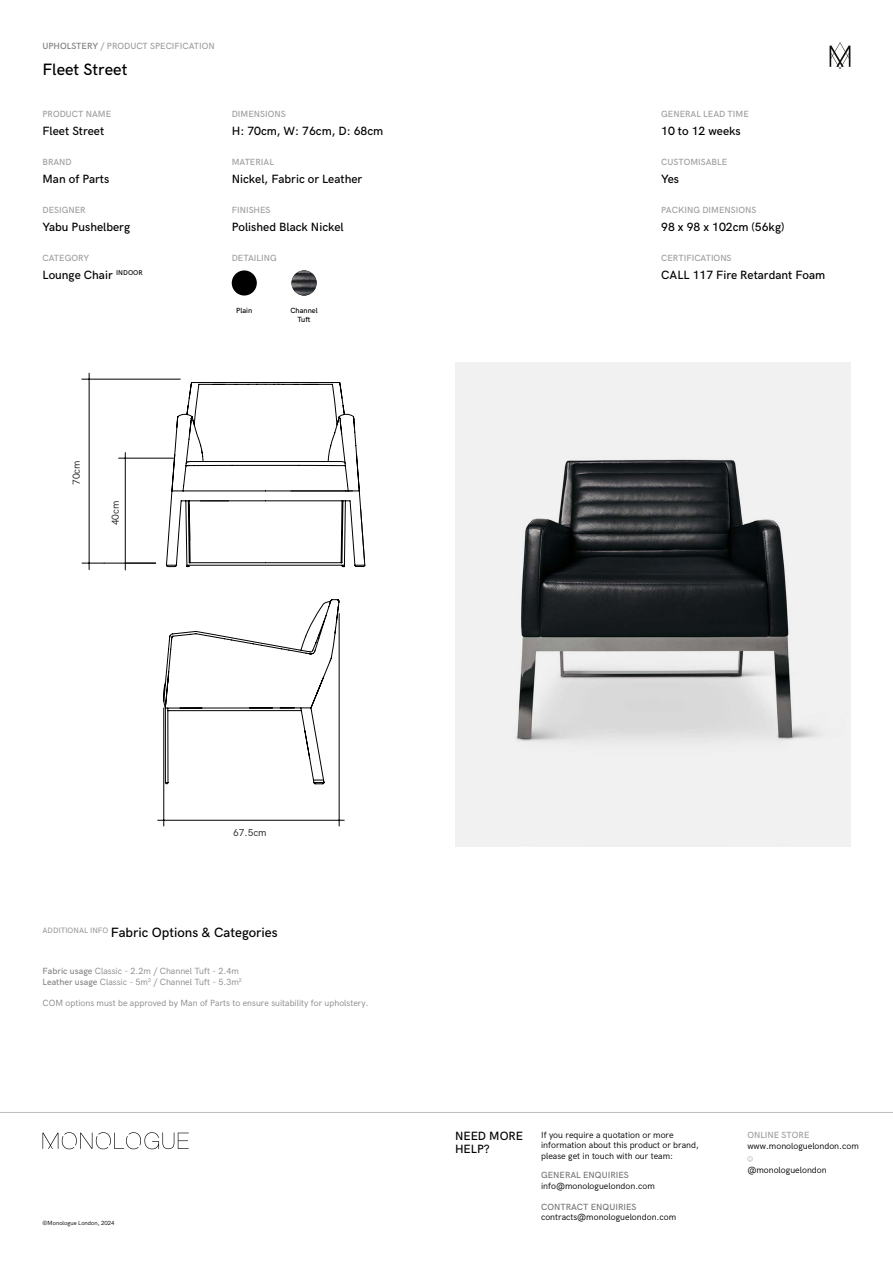
<style>
.page{position:relative;width:893px;height:1263px;background:#fff}
.page>*{position:absolute;margin:0;border:0;box-sizing:border-box;transform-origin:0 0}
.t1{font:500 16.5px "HK Grotesk";color:#000}
.t2{font:500 13.5px "HK Grotesk";color:#000}
.t3{font:500 12px/13.5px "HK Grotesk";color:#000}
.t4{font:10.2px "HK Grotesk";color:#241f21}
.t5{font:9px/10.5px "HK Grotesk";color:#000}
.t6{font:500 9px "HK Grotesk";color:#9d9d9c}
.t7{font:9px/10.5px "HK Grotesk";color:#878787}
.t8{font:500 9px "HK Grotesk";color:#757777}
.t9{font:500 7.5px/9px "HK Grotesk";color:#000;text-align:center}
.t10{font:6px "HK Grotesk";color:#000}
.s1{color:#7c7b7b}
.s2{font-weight:500}
</style>
<div class="page">
<svg style="left:747px;top:1156px;width:6px;height:5px"></svg>
<hr style="left:0;top:1112px;width:893px;height:1px;background:#bcbcbc">
<svg style="left:43px;top:1132px;width:146px;height:17px"></svg>
<svg style="left:830px;top:42px;width:20px;height:27px"></svg>
<img style="left:455px;top:363px;width:395px;height:483px">
<div style="left:232px;top:270px;width:25px;height:25px;background:#000;border-radius:50%"></div>
<img style="left:292px;top:270px;width:25px;height:25px;border-radius:12px">
<svg style="left:81px;top:372px;width:284px;height:416px"></svg>
<hr style="left:125px;top:453px;width:1px;height:117px;background:#000">
<hr style="left:119px;top:458px;width:56px;height:1px;background:#000">
<hr style="left:125px;top:563px;width:31px;height:1px;background:#000">
<hr style="left:158px;top:820px;width:186px;height:1px;background:#000">
<hr style="left:339px;top:613px;width:1px;height:213px;background:#000">
<hr style="left:163px;top:708px;width:1px;height:118px;background:#000">
<p class="t6" style="left:43px;top:39px;width:174px"><span class="s1">UPHOLSTERY</span> / PRODUCT SPECIFICATION</p>
<h1 class="t1" style="left:43px;top:57px;width:86px">Fleet Street</h1>
<p class="t6" style="left:43px;top:107px;width:70px">PRODUCT NAME</p>
<p class="t6" style="left:232px;top:107px;width:55px">DIMENSIONS</p>
<p class="t6" style="left:661px;top:107px;width:89px">GENERAL LEAD TIME</p>
<h3 class="t3" style="left:43px;top:123px;width:63px">Fleet Street</h3>
<h3 class="t3" style="left:232px;top:123px;width:153px">H: 70cm, W: 76cm, D: 68cm</h3>
<h3 class="t3" style="left:661px;top:123px;width:81px">10 to 12 weeks</h3>
<p class="t6" style="left:43px;top:155px;width:31px">BRAND</p>
<p class="t6" style="left:232px;top:155px;width:44px">MATERIAL</p>
<p class="t6" style="left:661px;top:155px;width:67px">CUSTOMISABLE</p>
<h3 class="t3" style="left:43px;top:171px;width:68px">Man of Parts</h3>
<h3 class="t3" style="left:232px;top:171px;width:132px">Nickel, Fabric or Leather</h3>
<h3 class="t3" style="left:661px;top:171px;width:19px">Yes</h3>
<p class="t6" style="left:43px;top:203px;width:45px">DESIGNER</p>
<p class="t6" style="left:232px;top:203px;width:40px">FINISHES</p>
<p class="t6" style="left:661px;top:203px;width:97px">PACKING DIMENSIONS</p>
<h3 class="t3" style="left:43px;top:219px;width:89px">Yabu Pushelberg</h3>
<h3 class="t3" style="left:232px;top:219px;width:114px">Polished Black Nickel</h3>
<h3 class="t3" style="left:661px;top:219px;width:125px">98 x 98 x 102cm (56kg)</h3>
<p class="t6" style="left:43px;top:251px;width:48px">CATEGORY</p>
<p class="t6" style="left:232px;top:251px;width:46px">DETAILING</p>
<p class="t6" style="left:661px;top:251px;width:72px">CERTIFICATIONS</p>
<h3 class="t3" style="left:43px;top:267px;width:102px">Lounge Chair <sup>INDOOR</sup></h3>
<h3 class="t3" style="left:661px;top:267px;width:166px">CALL 117 Fire Retardant Foam</h3>
<p class="t4" style="left:69px;top:485px;width:26px;rotate:-90deg">70cm</p>
<p class="t4" style="left:108px;top:525px;width:26px;rotate:-90deg">40cm</p>
<p class="t9" style="left:236px;top:305px;width:18px">Plain</p>
<p class="t9" style="left:290px;top:305px;width:29px">Channel<br>Tuft</p>
<p class="t4" style="left:233px;top:825px;width:35px">67.5cm</p>
<h2 class="t2" style="left:43px;top:923px;width:237px"><sup>ADDITIONAL</sup> <sup>INFO</sup> Fabric Options &amp; Categories</h2>
<p class="t7" style="left:43px;top:965px;width:201px"><span class="s2">Fabric usage</span> Classic - 2.2m / Channel Tuft - 2.4m<br><span class="s2">Leather usage</span> Classic - 5m<sup>2</sup> / Channel Tuft - 5.3m<sup>2</sup></p>
<p class="t7" style="left:43px;top:997px;width:328px">COM options must be approved by Man of Parts to ensure suitability for upholstery.</p>
<p class="t10" style="left:43px;top:1218px;width:74px">©Monologue London, 2024</p>
<p class="t5" style="left:541px;top:1128px;width:134px">If you require a quotation or more</p>
<p class="t6" style="left:747px;top:1128px;width:64px">ONLINE STORE</p>
<p class="t5" style="left:541px;top:1139px;width:159px">information about this product or brand, please get in touch with our team:</p>
<h3 class="t3" style="left:455px;top:1128px;width:70px">NEED MORE<br>HELP?</h3>
<p class="t5" style="left:747px;top:1140px;width:113px">www.monologuelondon.com</p>
<p class="t5" style="left:747px;top:1164px;width:81px">@monologuelondon</p>
<p class="t8" style="left:541px;top:1200px;width:97px">CONTRACT ENQUIRIES</p>
<p class="t5" style="left:541px;top:1211px;width:137px">contracts@monologuelondon.com</p>
<p class="t8" style="left:541px;top:1168px;width:89px">GENERAL ENQUIRIES</p>
<p class="t5" style="left:541px;top:1180px;width:115px">info@monologuelondon.com</p>
</div>
